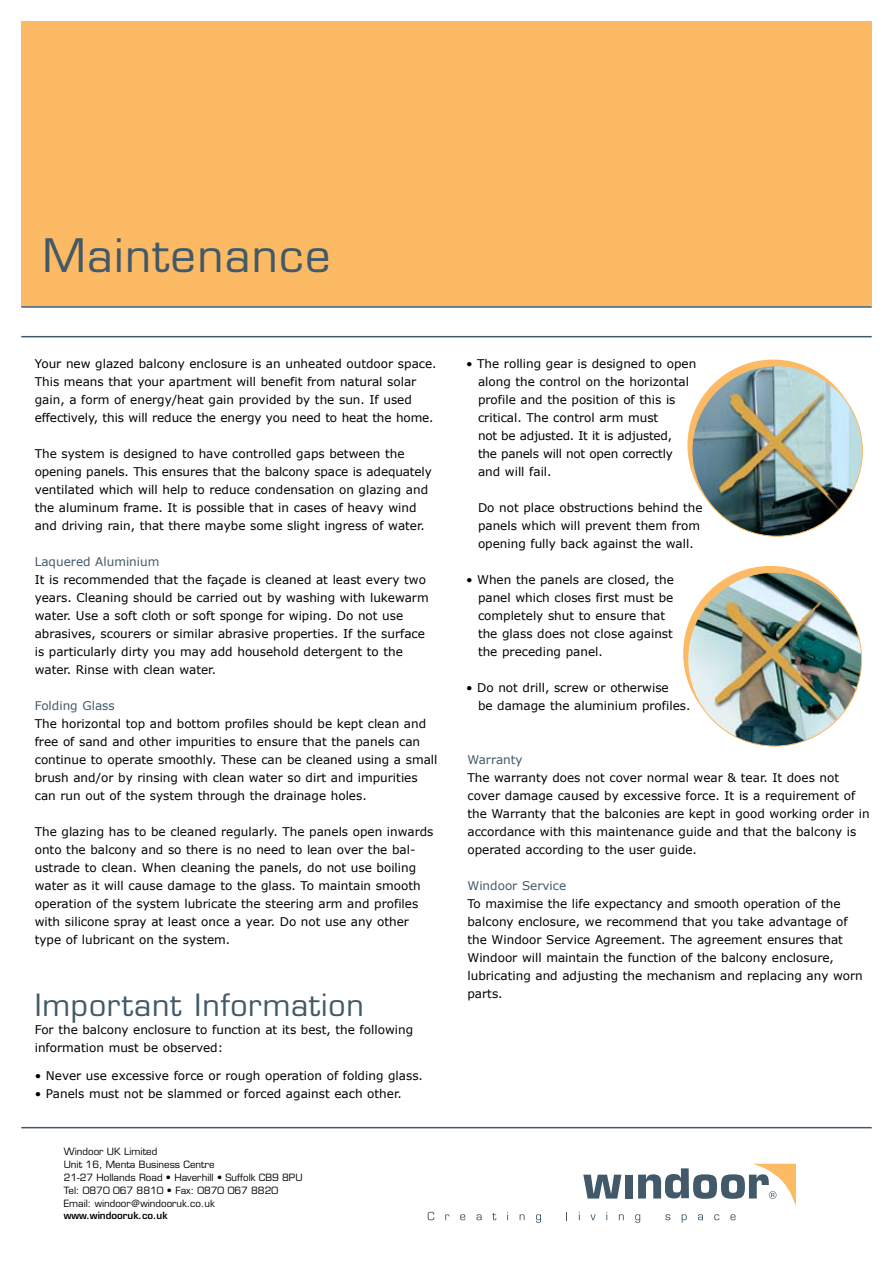
<style>
.page{position:relative;width:893px;height:1263px;background:#fff}
.page>*{position:absolute;margin:0;border:0;box-sizing:border-box;transform-origin:0 0}
.t1{font:45px "Eurostile LT Std";letter-spacing:.03em;color:#415968}
.t2{font:30px "Eurostile LT Std";letter-spacing:.03em;color:#415968}
.t3{font:12px/18px "Verdana";color:#000}
.t4{font:12px "Verdana";color:#415968}
.t5{font:9.75px/12.8px "Eurostile LT Std";color:#000}
.t6{font:600 9.75px "Eurostile LT Std";color:#000}
</style>
<div class="page">
<hr style="left:21px;top:306px;width:851px;height:2px;background:#415968">
<hr style="left:21px;top:336px;width:851px;height:1px;background:#415968">
<hr style="left:21px;top:1127px;width:851px;height:1px;background:#415968">
<div style="left:625px;top:1174px;width:8px;height:24px;background:#415968"></div>
<svg style="left:638px;top:1164px;width:158px;height:42px"></svg>
<svg style="left:583px;top:1175px;width:38px;height:23px"></svg>
<svg style="left:428px;top:1212px;width:6px;height:8px"></svg>
<svg style="left:445px;top:1214px;width:4px;height:6px"></svg>
<svg style="left:460px;top:1214px;width:5px;height:6px"></svg>
<svg style="left:476px;top:1214px;width:6px;height:6px"></svg>
<svg style="left:492px;top:1213px;width:4px;height:7px"></svg>
<svg style="left:520px;top:1214px;width:5px;height:6px"></svg>
<svg style="left:536px;top:1214px;width:5px;height:9px"></svg>
<svg style="left:590px;top:1214px;width:6px;height:6px"></svg>
<svg style="left:619px;top:1214px;width:5px;height:6px"></svg>
<svg style="left:635px;top:1214px;width:5px;height:9px"></svg>
<svg style="left:665px;top:1214px;width:5px;height:6px"></svg>
<svg style="left:682px;top:1214px;width:5px;height:9px"></svg>
<svg style="left:698px;top:1214px;width:5px;height:6px"></svg>
<svg style="left:714px;top:1214px;width:5px;height:6px"></svg>
<svg style="left:730px;top:1214px;width:6px;height:6px"></svg>
<div style="left:21px;top:21px;width:851px;height:285px;background:#fcba65"></div>
<div style="left:687px;top:360px;width:172px;height:171px;background:#fcba65;border-radius:50%"></div>
<img style="left:692px;top:366px;width:170px;height:170px;border-radius:85px">
<div style="left:683px;top:566px;width:175px;height:175px;background:#fcba65;border-radius:50%"></div>
<img style="left:688px;top:572px;width:174px;height:174px;border-radius:87px">
<h1 class="t1" style="left:43px;top:228px;width:290px">Maintenance</h1>
<p class="t3" style="left:35px;top:354px;width:403px">Your new glazed balcony enclosure is an unheated outdoor space.<br>This means that your apartment will benefit from natural solar gain, a form of energy/heat gain provided by the sun. If used effectively, this will reduce the energy you need to heat the home.</p>
<p class="t3" style="left:35px;top:444px;width:399px">The system is designed to have controlled gaps between the opening panels. This ensures that the balcony space is adequately ventilated which will help to reduce condensation on glazing and the aluminum frame. It is possible that in cases of heavy wind and driving rain, that there maybe some slight ingress of water.</p>
<p class="t4" style="left:35px;top:554px;width:126px">Laquered Aluminium</p>
<p class="t3" style="left:35px;top:570px;width:395px">It is recommended that the façade is cleaned at least every two years. Cleaning should be carried out by washing with lukewarm water. Use a soft cloth or soft sponge for wiping. Do not use abrasives, scourers or similar abrasive properties. If the surface is particularly dirty you may add household detergent to the water. Rinse with clean water.</p>
<p class="t4" style="left:35px;top:698px;width:81px">Folding Glass</p>
<p class="t3" style="left:35px;top:714px;width:404px">The horizontal top and bottom profiles should be kept clean and free of sand and other impurities to ensure that the panels can continue to operate smoothly. These can be cleaned using a small brush and/or by rinsing with clean water so dirt and impurities can run out of the system through the drainage holes.</p>
<p class="t3" style="left:35px;top:822px;width:400px">The glazing has to be cleaned regularly. The panels open inwards onto the balcony and so there is no need to lean over the bal&shy;ustrade to clean. When cleaning the panels, do not use boiling water as it will cause damage to the glass. To maintain smooth operation of the system lubricate the steering arm and profiles with silicone spray at least once a year. Do not use any other type of lubricant on the system.</p>
<h2 class="t2" style="left:35px;top:987px;width:331px">Important Information</h2>
<p class="t3" style="left:35px;top:1020px;width:380px">For the balcony enclosure to function at its best, the following information must be observed:</p>
<p class="t3" style="left:35px;top:1067px;width:390px">• Never use excessive force or rough operation of folding glass.</p>
<p class="t3" style="left:35px;top:1085px;width:368px">• Panels must not be slammed or forced against each other.</p>
<p class="t5" style="left:64px;top:1145px;width:240px">Windoor UK Limited<br>Unit 16, Menta Business Centre<br>21-27 Hollands Road • Haverhill • Suffolk CB9 8PU Tel: 0870 067 8810 • Fax: 0870 067 8820<br>Email: windoor@windooruk.co.uk</p>
<p class="t6" style="left:64px;top:1209px;width:105px">www.windooruk.co.uk</p>
<p class="t3" style="left:478px;top:354px;width:220px;text-indent:-12px">• The rolling gear is designed to open along the control on the horizontal profile and the position of this is critical. The control arm must<br>not be adjusted. It it is adjusted,<br>the panels will not open correctly and will fail.</p>
<p class="t3" style="left:478px;top:498px;width:226px">Do not place obstructions behind the panels which will prevent them from opening fully back against the wall.</p>
<p class="t3" style="left:478px;top:570px;width:198px;text-indent:-12px">• When the panels are closed, the panel which closes first must be completely shut to ensure that the glass does not close against the preceding panel.</p>
<p class="t3" style="left:478px;top:678px;width:214px;text-indent:-12px">• Do not drill, screw or otherwise<br>be damage the aluminium profiles.</p>
<p class="t4" style="left:467px;top:752px;width:57px">Warranty</p>
<p class="t3" style="left:467px;top:768px;width:404px">The warranty does not cover normal wear &amp; tear. It does not cover damage caused by excessive force. It is a requirement of the Warranty that the balconies are kept in good working order in accordance with this maintenance guide and that the balcony is operated according to the user guide.</p>
<p class="t4" style="left:467px;top:878px;width:100px">Windoor Service</p>
<p class="t3" style="left:467px;top:894px;width:397px">To maximise the life expectancy and smooth operation of the balcony enclosure, we recommend that you take advantage of the Windoor Service Agreement. The agreement ensures that Windoor will maintain the function of the balcony enclosure, lubricating and adjusting the mechanism and replacing any worn parts.</p>
</div>
